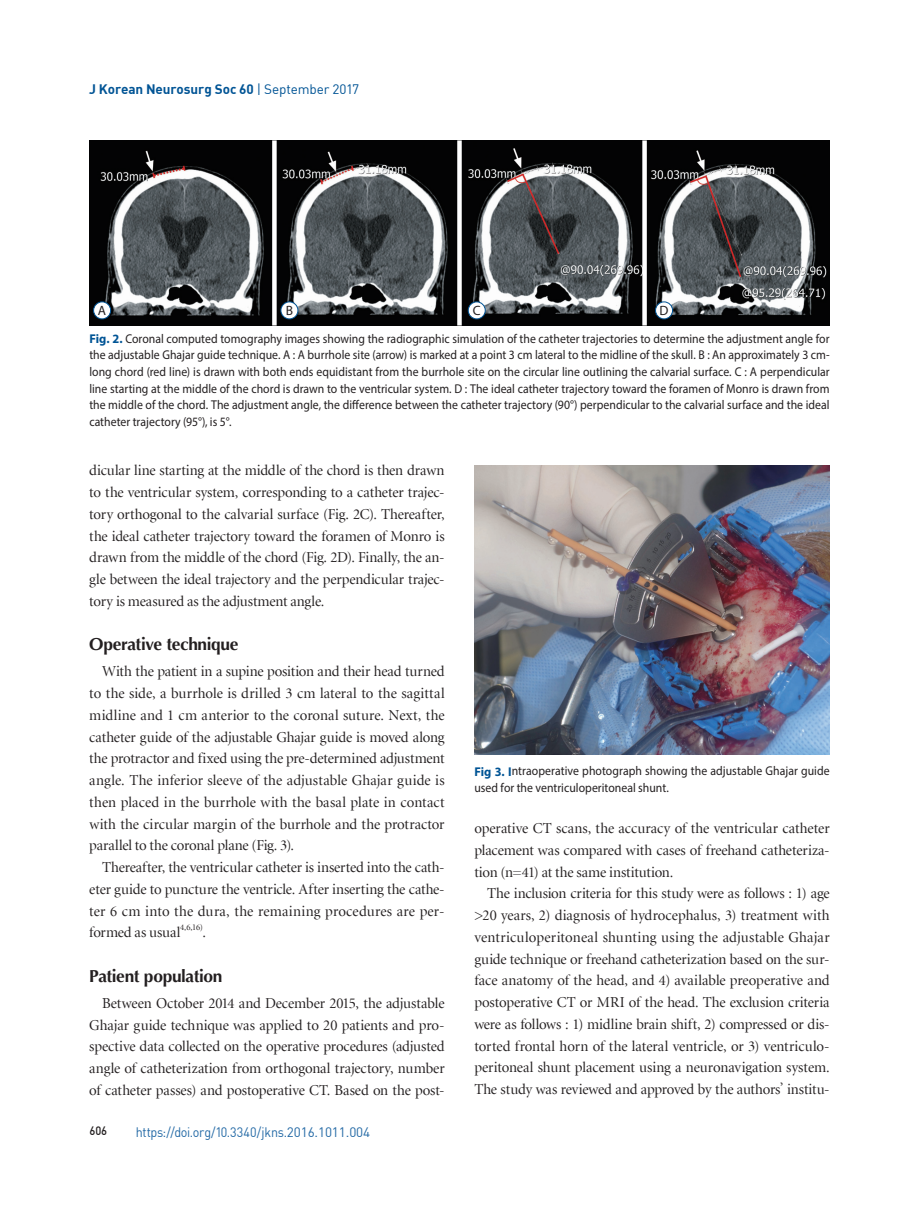
<style>
.page{position:relative;width:919px;height:1217px;background:#fff}
.page>*{position:absolute;margin:0;border:0;box-sizing:border-box;transform-origin:0 0}
.작은타이틀{font:700 17.25px "Optima";letter-spacing:-.02em;color:#231f20}
.본문_영문_-s{font:15px/21.8px "Minion LT Display";letter-spacing:-.005em;color:#231f20;text-align:justify}
.t1{font:13.5px "DIN";letter-spacing:-.01em;color:#2369a5;scale:.93 1}
.t2{font:700 13.5px "DIN";letter-spacing:-.005em;color:#005495}
.표머리-s{font:13.5px "Myriad Pro";color:#231f20}
.표와그림제목-s{font:12.75px/16.5px "Myriad Pro";letter-spacing:.005em;color:#231f20;text-align:justify;scale:.92 1}
.t3{font:12px "Dinmed";color:#231f20;scale:.93 1}
.본문_영문_-s-2{font:8.7px "Minion LT Display";color:#231f20}
.s1{font-weight:400}
.s2{font-weight:700;color:#005495}
</style>
<div class="page">
<img style="left:89px;top:140px;width:740px;height:185px">
<div style="left:94px;top:302px;width:17px;height:17px;background:#fff;border-radius:50%"></div>
<div style="left:93px;top:301px;width:18px;height:18px;border:1px solid #005495;border-radius:50%"></div>
<div style="left:281px;top:302px;width:17px;height:17px;background:#fff;border-radius:50%"></div>
<div style="left:281px;top:301px;width:17px;height:18px;border:1px solid #005495;border-radius:50%"></div>
<div style="left:468px;top:302px;width:17px;height:17px;background:#fff;border-radius:50%"></div>
<div style="left:468px;top:301px;width:17px;height:18px;border:1px solid #005495;border-radius:50%"></div>
<div style="left:655px;top:302px;width:17px;height:17px;background:#fff;border-radius:50%"></div>
<div style="left:655px;top:301px;width:17px;height:18px;border:1px solid #005495;border-radius:50%"></div>
<div style="left:272px;top:140px;width:5px;height:185px;background:#fff"></div>
<svg style="left:457px;top:140px;width:4px;height:185px"></svg>
<svg style="left:642px;top:140px;width:4px;height:185px"></svg>
<img style="left:474px;top:466px;width:355px;height:288px">
<p class="t2" style="left:89px;top:80px;width:271px">J Korean Neurosurg Soc 60 <span class="s1">| September 2017</span></p>
<p class="표머리-s" style="left:98px;top:302px;width:10px">A</p>
<p class="표머리-s" style="left:286px;top:302px;width:9px">B</p>
<p class="표머리-s" style="left:473px;top:302px;width:9px">C</p>
<p class="표머리-s" style="left:659px;top:302px;width:10px">D</p>
<p class="표와그림제목-s" style="left:89px;top:330px;width:806px"><span class="s2">Fig. 2.</span> Coronal computed tomography images showing the radiographic simulation of the catheter trajectories to determine the adjustment angle for the adjustable Ghajar guide technique. A : A burrhole site (arrow) is marked at a point 3 cm lateral to the midline of the skull. B : An approximately 3 cm&shy;long chord (red line) is drawn with both ends equidistant from the burrhole site on the circular line outlining the calvarial surface. C : A perpendicular line starting at the middle of the chord is drawn to the ventricular system. D : The ideal catheter trajectory toward the foramen of Monro is drawn from the middle of the chord. The adjustment angle, the difference between the catheter trajectory (90°) perpendicular to the calvarial surface and the ideal catheter trajectory (95°), is 5°.</p>
<p class="본문_영문_-s" style="left:89px;top:460px;width:357px">dicular line starting at the middle of the chord is then drawn to the ventricular system, corresponding to a catheter trajec&shy;tory orthogonal to the calvarial surface (Fig. 2C). Thereafter, the ideal catheter trajectory toward the foramen of Monro is drawn from the middle of the chord (Fig. 2D). Finally, the an&shy;gle between the ideal trajectory and the perpendicular trajec&shy;tory is measured as the adjustment angle.</p>
<p class="작은타이틀" style="left:89px;top:633px;width:151px">Operative technique</p>
<p class="본문_영문_-s" style="left:89px;top:661px;width:357px;text-indent:13px">With the patient in a supine position and their head turned to the side, a burrhole is drilled 3 cm lateral to the sagittal midline and 1 cm anterior to the coronal suture. Next, the catheter guide of the adjustable Ghajar guide is moved along the protractor and fixed using the pre-determined adjustment angle. The inferior sleeve of the adjustable Ghajar guide is then placed in the burrhole with the basal plate in contact with the circular margin of the burrhole and the protractor parallel to the coronal plane (Fig. 3).</p>
<p class="본문_영문_-s" style="left:89px;top:856px;width:357px;text-indent:13px">Thereafter, the ventricular catheter is inserted into the cath&shy;eter guide to puncture the ventricle. After inserting the cathe&shy;ter 6 cm into the dura, the remaining procedures are per&shy;formed as usual</p>
<p class="본문_영문_-s-2" style="left:180px;top:922px;width:24px">4,6,16)</p>
<p class="본문_영문_-s" style="left:202px;top:922px;width:5px">.</p>
<p class="작은타이틀" style="left:89px;top:964px;width:135px">Patient population</p>
<p class="본문_영문_-s" style="left:89px;top:992px;width:357px;text-indent:13px">Between October 2014 and December 2015, the adjustable Ghajar guide technique was applied to 20 patients and pro&shy;spective data collected on the operative procedures (adjusted angle of catheterization from orthogonal trajectory, number of catheter passes) and postoperative CT. Based on the post-</p>
<p class="t3" style="left:89px;top:1122px;width:21px">606</p>
<p class="t1" style="left:136px;top:1123px;width:253px">https://doi.org/10.3340/jkns.2016.1011.004</p>
<p class="표와그림제목-s" style="left:474px;top:762px;width:387px"><span class="s2">Fig 3. I</span>ntraoperative photograph showing the adjustable Ghajar guide used for the ventriculoperitoneal shunt.</p>
<p class="본문_영문_-s" style="left:474px;top:817px;width:357px">operative CT scans, the accuracy of the ventricular catheter placement was compared with cases of freehand catheteriza&shy;tion (n=41) at the same institution.</p>
<p class="본문_영문_-s" style="left:474px;top:883px;width:357px;text-indent:13px">The inclusion criteria for this study were as follows : 1) age &gt;20 years, 2) diagnosis of hydrocephalus, 3) treatment with ventriculoperitoneal shunting using the adjustable Ghajar guide technique or freehand catheterization based on the sur&shy;face anatomy of the head, and 4) available preoperative and postoperative CT or MRI of the head. The exclusion criteria were as follows : 1) midline brain shift, 2) compressed or dis&shy;torted frontal horn of the lateral ventricle, or 3) ventriculo&shy;peritoneal shunt placement using a neuronavigation system.<br>The study was reviewed and approved by the authors’ institu-</p>
</div>
